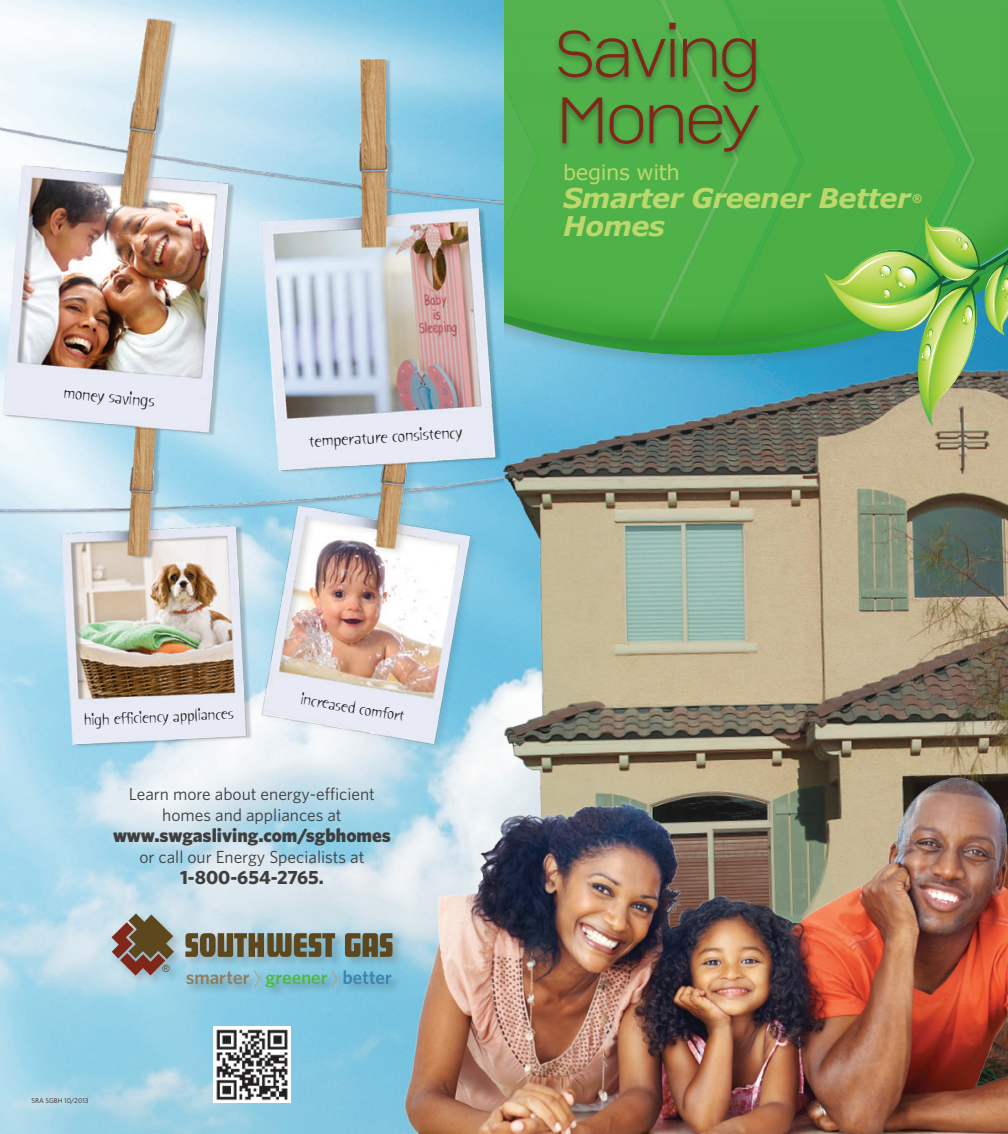
<style>
.page{position:relative;width:1008px;height:1134px;background:#fff}
.page>*{position:absolute;margin:0;border:0;box-sizing:border-box;transform-origin:0 0}
.t1{font:73.5px "CP Company TT Light";letter-spacing:-.055em;color:#802719}
.t2{font:italic 700 27.12px "Verdana";letter-spacing:-.02em;color:#bcd86c}
.t3{font:21px "Verdana";letter-spacing:-.02em;color:#bcd86c}
.t4{font:900 19.25px "Whitney";color:#3e3e3f}
.t5{font:700 19.25px "Whitney";color:#3e3e3f}
.t6{font:18.2px "Pink Plain";color:#231f20}
.t7{font:17.5px "Whitney";color:#3e3e3f}
.t8{font:17.15px "Pink Plain";color:#231f20}
.t9{font:16.97px "Pink Plain";color:#231f20}
.t10{font:700 10.5px "Verdana";color:#bcd86c}
.t11{font:7px "Whitney";color:#231f20}
</style>
<div class="page">
<img style="left:504px;top:369px;width:504px;height:364px">
<div style="left:504px;top:0;width:504px;height:343px;background:#51b948;opacity:.75"></div>
<div style="left:553px;top:22px;width:211px;height:139px;background:#231f20;opacity:.4"></div>
<svg style="left:824px;top:216px;width:184px;height:209px;background:#74ab6b"></svg>
<div style="left:110px;top:912px;width:294px;height:87px;background:#231f20;opacity:.17"></div>
<svg style="left:185px;top:933px;width:150px;height:24px;background:#6f6b53"></svg>
<svg style="left:111px;top:913px;width:63px;height:63px;background:#8a7a6e"></svg>
<svg style="left:266px;top:971px;width:70px;height:16px"></svg>
<svg style="left:186px;top:971px;width:74px;height:16px"></svg>
<img style="left:336px;top:733px;width:672px;height:401px">
<img style="left:216px;top:1029px;width:72px;height:72px">
<img style="left:0;top:0;width:504px;height:810px">
<p class="t6" style="left:64px;top:382px;width:93px;rotate:5deg">money savings</p>
<p class="t6" style="left:309px;top:430px;width:155px;rotate:-3deg">temperature consistency</p>
<p class="t1" style="left:554px;top:14px;width:210px">Saving</p>
<p class="t1" style="left:554px;top:80px;width:207px">Money</p>
<p class="t3" style="left:563px;top:159px;width:118px">begins with</p>
<p class="t2" style="left:563px;top:181px;width:349px">Smarter Greener Better</p>
<p class="t10" style="left:912px;top:192px;width:12px">®</p>
<p class="t2" style="left:563px;top:209px;width:103px">Homes</p>
<p class="t9" style="left:83px;top:710px;width:151px;rotate:-3deg">high effi ciency appliances</p>
<p class="t8" style="left:302px;top:689px;width:106px;rotate:9deg">increased comfort</p>
<p class="t7" style="left:129px;top:782px;width:248px">Learn more about energy-efficient</p>
<p class="t7" style="left:162px;top:803px;width:181px">homes and appliances at</p>
<p class="t4" style="left:113px;top:822px;width:279px">www.swgasliving.com/sgbhomes</p>
<p class="t7" style="left:139px;top:845px;width:227px">or call our Energy Specialists at</p>
<p class="t5" style="left:180px;top:865px;width:145px">1-800-654-2765.</p>
<p class="t11" style="left:32px;top:1095px;width:59px">SRA SGBH 10/2013</p>
</div>
